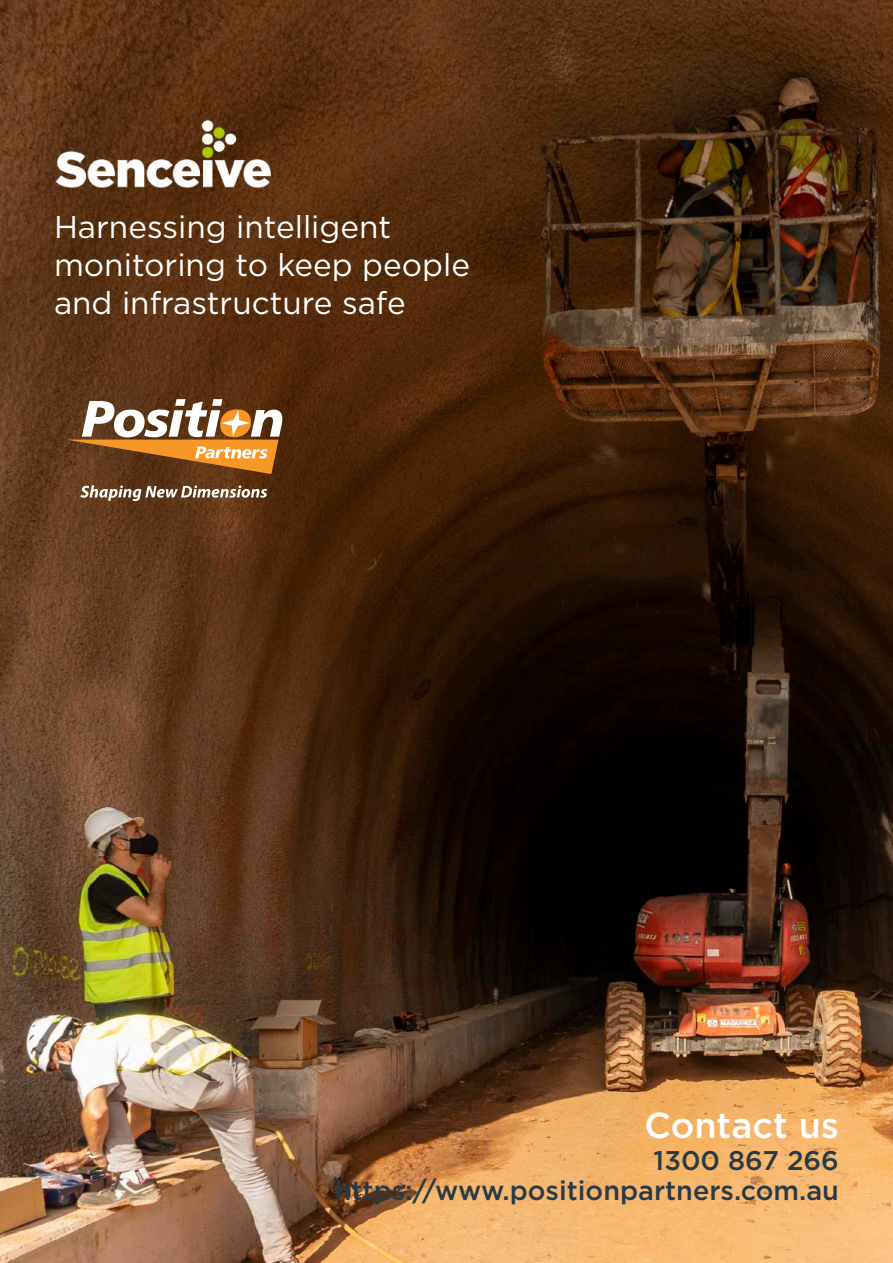
<style>
.page{position:relative;width:893px;height:1263px;background:#fff}
.page>*{position:absolute;margin:0;border:0;box-sizing:border-box;transform-origin:0 0}
.t1{font:500 36px "Gotham";color:#fff}
.t2{font:31.5px/37.8px "Gotham";color:#fff}
.t3{font:500 27px "Gotham";color:#283a45}
</style>
<div class="page">
<img style="left:0;top:0;width:893px;height:1263px">
<img style="left:29px;top:93px;width:268px;height:103px">
<svg style="left:67px;top:399px;width:215px;height:75px"></svg>
<svg style="left:81px;top:485px;width:186px;height:16px"></svg>
<p class="t2" style="left:54px;top:208px;width:418px">Harnessing intelligent monitoring to keep people and infrastructure safe</p>
<p class="t1" style="left:644px;top:1102px;width:196px">Contact us</p>
<p class="t3" style="left:654px;top:1142px;width:187px">1300 867 266</p>
<p class="t3" style="left:335px;top:1173px;width:506px">https://www.positionpartners.com.au</p>
</div>
